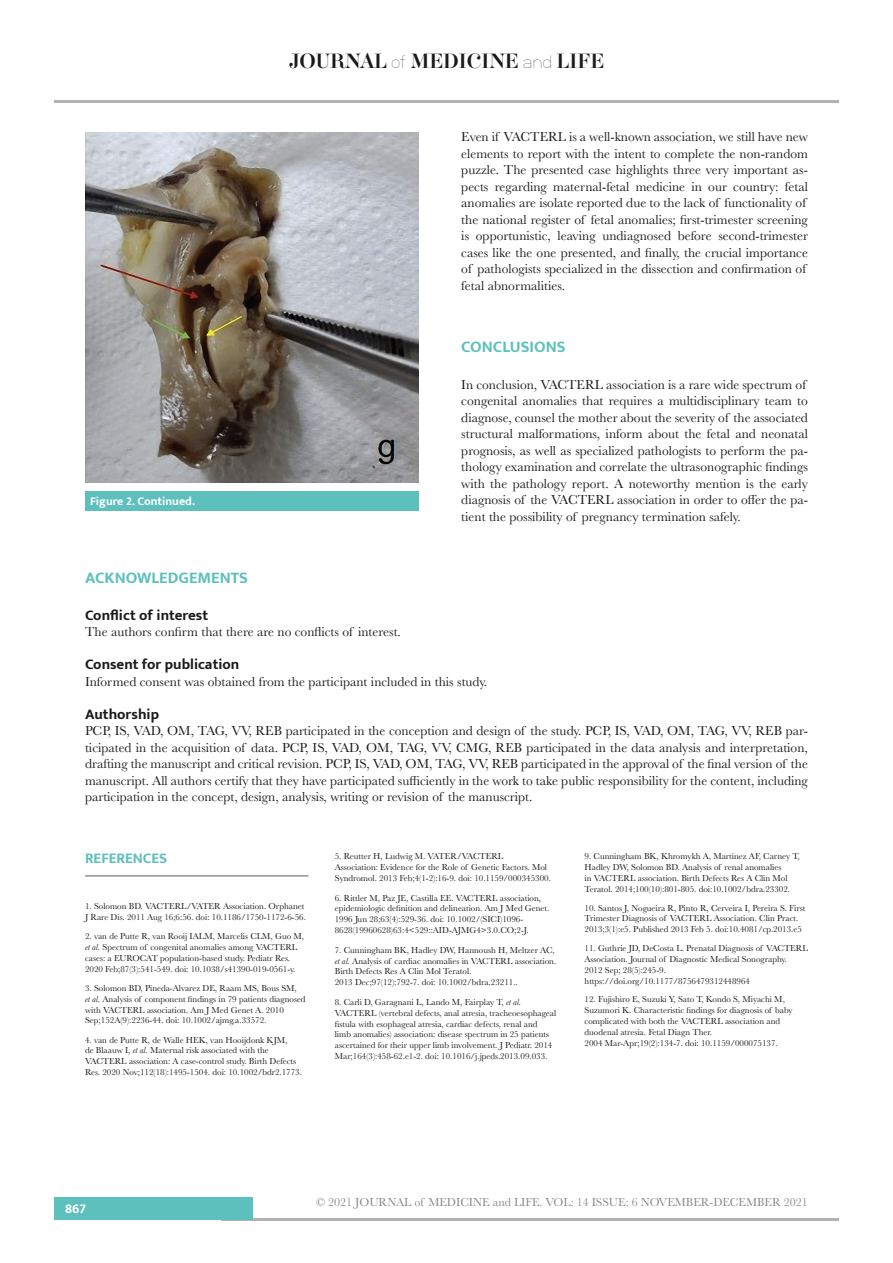
<style>
.page{position:relative;width:893px;height:1263px;background:#fff}
.page>*{position:absolute;margin:0;border:0;box-sizing:border-box;transform-origin:0 0}
.t1{font:18px "Aker Brygge Display";color:#1a1a19}
.titlu_2{font:700 16.5px "Mukta";color:#5dc0bd}
.titlu_3{font:700 15px "Mukta";color:#1a1a19}
.referinte_titlu_bold{font:700 15px "Mukta";color:#5dc0bd}
.text{font:13.5px/16.5px "Baskerville";color:#1a1a19}
.t2{font:700 13.5px "Mukta";color:#fff}
.t3{font:12px "Baskerville";color:#888787}
.legenda_tabel{font:700 12px "Mukta";color:#fff}
.referinte{font:9px/10.8px "Baskerville";color:#1a1a19}
.s1{font-family:"Neubau Grotesk Lei"}
.s2{font-style:italic}
</style>
<div class="page">
<hr style="left:221px;top:1218px;width:618px;height:2px;background:#b2b3b2">
<div style="left:54px;top:1198px;width:198px;height:22px;background:#5dc0bd"></div>
<hr style="left:54px;top:100px;width:785px;height:2px;background:#b2b3b2">
<img style="left:85px;top:132px;width:334px;height:351px">
<div style="left:85px;top:491px;width:334px;height:20px;background:#5dc0bd"></div>
<hr style="left:85px;top:875px;width:223px;height:1px;background:#6f6f6f">
<h1 class="t1" style="left:289px;top:49px;width:317px">JOURNAL <span class="s1">of</span> MEDICINE <span class="s1">and</span> LIFE</h1>
<p class="legenda_tabel" style="left:90px;top:494px;width:106px">Figure 2. Continued.</p>
<p class="text" style="left:461px;top:129px;width:348px">Even if VACTERL is a well-known association, we still have new elements to report with the intent to complete the non-random puzzle. The presented case highlights three very important as&shy;pects regarding maternal-fetal medicine in our country: fetal anomalies are isolate reported due to the lack of functionality of the national register of fetal anomalies; first-trimester screening is opportunistic, leaving undiagnosed before second-trimester cases like the one presented, and finally, the crucial importance of pathologists specialized in the dissection and confirmation of fetal abnormalities.</p>
<p class="titlu_2" style="left:461px;top:337px;width:106px">CONCLUSIONS</p>
<p class="text" style="left:461px;top:376px;width:348px">In conclusion, VACTERL association is a rare wide spectrum of congenital anomalies that requires a multidisciplinary team to diagnose, counsel the mother about the severity of the associated structural malformations, inform about the fetal and neonatal prognosis, as well as specialized pathologists to perform the pa&shy;thology examination and correlate the ultrasonographic findings with the pathology report. A noteworthy mention is the early diagnosis of the VACTERL association in order to offer the pa&shy;tient the possibility of pregnancy termination safely.</p>
<p class="titlu_2" style="left:85px;top:568px;width:165px">ACKNOWLEDGEMENTS</p>
<p class="titlu_3" style="left:85px;top:606px;width:125px">Conflict of interest</p>
<p class="text" style="left:85px;top:624px;width:317px">The authors confirm that there are no conflicts of interest.</p>
<p class="titlu_3" style="left:85px;top:655px;width:156px">Consent for publication</p>
<p class="text" style="left:85px;top:673px;width:404px">Informed consent was obtained from the participant included in this study.</p>
<p class="titlu_3" style="left:85px;top:705px;width:76px">Authorship</p>
<p class="text" style="left:85px;top:723px;width:724px;text-align:justify">PCP, IS, VAD, OM, TAG, VV, REB participated in the conception and design of the study. PCP, IS, VAD, OM, TAG, VV, REB par&shy;ticipated in the acquisition of data. PCP, IS, VAD, OM, TAG, VV, CMG, REB participated in the data analysis and interpretation, drafting the manuscript and critical revision. PCP, IS, VAD, OM, TAG, VV, REB participated in the approval of the final version of the manuscript. All authors certify that they have participated sufficiently in the work to take public responsibility for the content, including participation in the concept, design, analysis, writing or revision of the manuscript.</p>
<p class="referinte_titlu_bold" style="left:85px;top:849px;width:84px">REFERENCES</p>
<p class="referinte" style="left:85px;top:901px;width:222px">1. Solomon BD. VACTERL/VATER Association. Orphanet<br>J Rare Dis. 2011 Aug 16;6:56. doi: 10.1186/1750-1172-6-56.</p>
<p class="referinte" style="left:85px;top:931px;width:220px">2. van de Putte R, van Rooij IALM, Marcelis CLM, Guo M, <span class="s2">et al.</span> Spectrum of congenital anomalies among VACTERL cases: a EUROCAT population-based study. Pediatr Res.<br>2020 Feb;87(3):541-549. doi: 10.1038/s41390-019-0561-y.</p>
<p class="referinte" style="left:85px;top:983px;width:222px">3. Solomon BD, Pineda-Alvarez DE, Raam MS, Bous SM,<br><span class="s2">et al.</span> Analysis of component findings in 79 patients diagnosed with VACTERL association. Am J Med Genet A. 2010<br>Sep;152A(9):2236-44. doi: 10.1002/ajmg.a.33572.</p>
<p class="referinte" style="left:85px;top:1034px;width:218px">4. van de Putte R, de Walle HEK, van Hooijdonk KJM,<br>de Blaauw I, <span class="s2">et al.</span> Maternal risk associated with the VACTERL association: A case-control study. Birth Defects Res. 2020 Nov;112(18):1495-1504. doi: 10.1002/bdr2.1773.</p>
<p class="referinte" style="left:335px;top:851px;width:218px">5. Reutter H, Ludwig M. VATER/VACTERL<br>Association: Evidence for the Role of Genetic Factors. Mol<br>Syndromol. 2013 Feb;4(1-2):16-9. doi: 10.1159/000345300.</p>
<p class="referinte" style="left:335px;top:892px;width:216px">6. Rittler M, Paz JE, Castilla EE. VACTERL association, epidemiologic definition and delineation. Am J Med Genet.<br>1996 Jun 28;63(4):529-36. doi: 10.1002/(SICI)1096- 8628(19960628)63:4&lt;529::AID-AJMG4&gt;3.0.CO;2-J.</p>
<p class="referinte" style="left:335px;top:945px;width:223px">7. Cunningham BK, Hadley DW, Hannoush H, Meltzer AC, <span class="s2">et al.</span> Analysis of cardiac anomalies in VACTERL association.<br>Birth Defects Res A Clin Mol Teratol.<br>2013 Dec;97(12):792-7. doi: 10.1002/bdra.23211..</p>
<p class="referinte" style="left:335px;top:997px;width:223px">8. Carli D, Garagnani L, Lando M, Fairplay T, <span class="s2">et al.<br></span>VACTERL (vertebral defects, anal atresia, tracheoesophageal fistula with esophageal atresia, cardiac defects, renal and<br>limb anomalies) association: disease spectrum in 25 patients ascertained for their upper limb involvement. J Pediatr. 2014<br>Mar;164(3):458-62.e1-2. doi: 10.1016/j.jpeds.2013.09.033.</p>
<p class="referinte" style="left:585px;top:851px;width:217px">9. Cunningham BK, Khromykh A, Martinez AF, Carney T, Hadley DW, Solomon BD. Analysis of renal anomalies<br>in VACTERL association. Birth Defects Res A Clin Mol Teratol. 2014;100(10):801-805. doi:10.1002/bdra.23302.</p>
<p class="referinte" style="left:585px;top:902px;width:222px">10. Santos J, Nogueira R, Pinto R, Cerveira I, Pereira S. First<br>Trimester Diagnosis of VACTERL Association. Clin Pract.<br>2013;3(1):e5. Published 2013 Feb 5. doi:10.4081/cp.2013.e5</p>
<p class="referinte" style="left:585px;top:943px;width:225px">11. Guthrie JD, DeCosta L. Prenatal Diagnosis of VACTERL Association. Journal of Diagnostic Medical Sonography.<br>2012 Sep; 28(5):245-9. https://doi.org/10.1177/8756479312448964</p>
<p class="referinte" style="left:585px;top:994px;width:210px">12. Fujishiro E, Suzuki Y, Sato T, Kondo S, Miyachi M, Suzumori K. Characteristic findings for diagnosis of baby complicated with both the VACTERL association and duodenal atresia. Fetal Diagn Ther.<br>2004 Mar-Apr;19(2):134-7. doi: 10.1159/000075137.</p>
<h3 class="t2" style="left:65px;top:1200px;width:22px">867</h3>
<h3 class="t3" style="left:316px;top:1195px;width:493px">© 2021 JOURNAL of MEDICINE and LIFE. VOL: 14 ISSUE: 6 NOVEMBER-DECEMBER 2021</h3>
</div>
